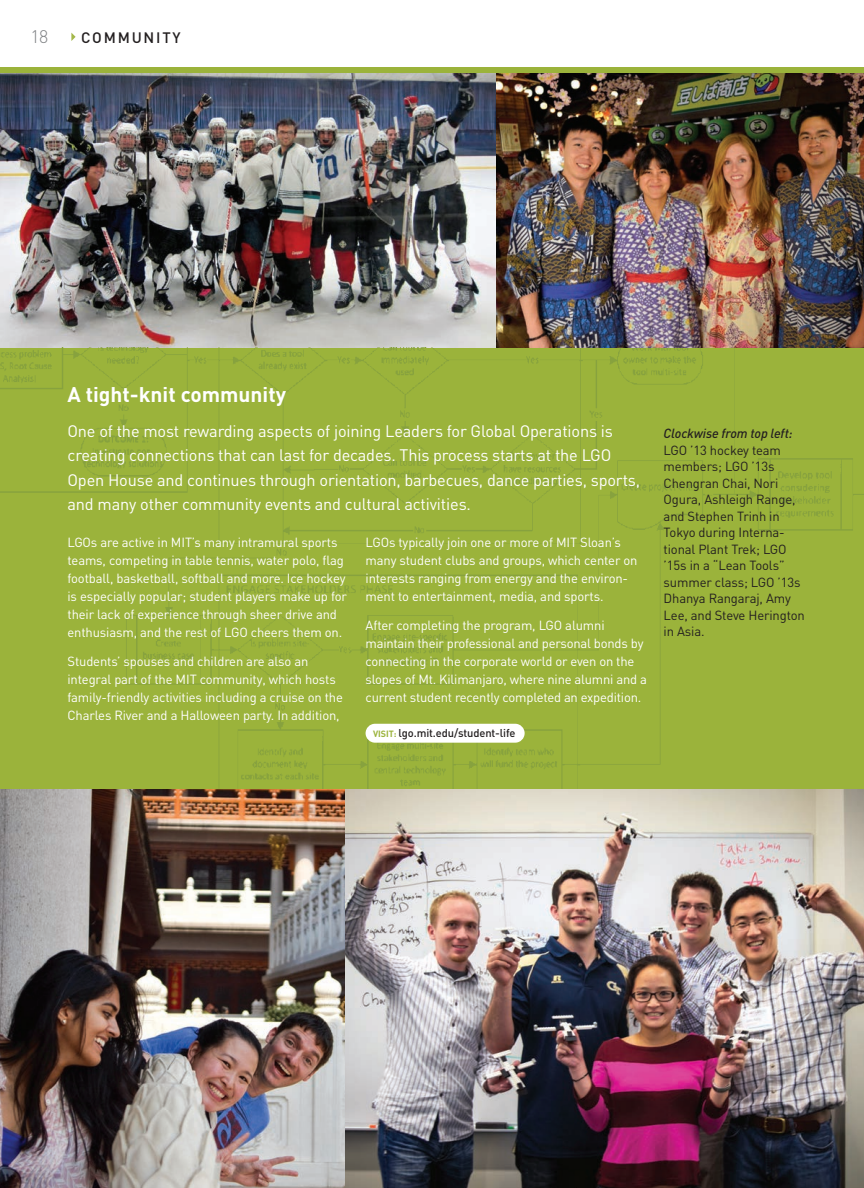
<style>
.page{position:relative;width:864px;height:1188px;background:#fff}
.page>*{position:absolute;margin:0;border:0;box-sizing:border-box;transform-origin:0 0}
.t1{font:700 21px "DIN";color:#fff}
.t2{font:300 18px "DIN";color:#808285}
.t3{font:16.5px/24.3px "DIN";letter-spacing:-.01em;color:#fff}
.t4{font:500 15px "DIN";letter-spacing:.12em;color:#231f20}
.t5{font:13.2px/18px "DIN";letter-spacing:-.01em;color:#fff}
.t6{font:13.2px/16.5px "DIN";letter-spacing:-.01em;color:#231f20}
.t7{font:italic 500 13.2px "DIN";letter-spacing:-.01em;color:#231f20}
.t8{font:500 11.25px "DIN";letter-spacing:-.01em;color:#231f20}
.s1{font-weight:700;font-size:9px;color:#9bb33b}
</style>
<div class="page">
<img style="left:0;top:73px;width:497px;height:275px">
<img style="left:0;top:348px;width:864px;height:840px">
<div style="left:366px;top:724px;width:159px;height:19px;background:#fff;border-radius:9px"></div>
<img style="left:497px;top:73px;width:367px;height:275px">
<div style="left:0;top:68px;width:864px;height:5px;background:#9bb33b"></div>
<svg style="left:71px;top:33px;width:5px;height:8px"></svg>
<h2 class="t2" style="left:30px;top:25px;width:20px">18</h2>
<p class="t4" style="left:81px;top:28px;width:101px">COMMUNITY</p>
<h1 class="t1" style="left:68px;top:381px;width:220px">A tight-knit community</h1>
<p class="t3" style="left:68px;top:419px;width:574px">One of the most rewarding aspects of joining Leaders for Global Operations is creating connections that can last for decades. This process starts at the LGO Open House and continues through orientation, barbecues, dance parties, sports, and many other community events and cultural activities.</p>
<p class="t5" style="left:68px;top:533px;width:281px">LGOs are active in MIT’s many intramural sports teams, competing in table tennis, water polo, flag football, basketball, softball and more. Ice hockey is especially popular; student players make up for their lack of experience through sheer drive and enthusiasm, and the rest of LGO cheers them on.</p>
<p class="t5" style="left:68px;top:652px;width:277px">Students’ spouses and children are also an integral part of the MIT community, which hosts family-friendly activities including a cruise on the Charles River and a Halloween party. In addition,</p>
<p class="t5" style="left:366px;top:533px;width:273px">LGOs typically join one or more of MIT Sloan’s many student clubs and groups, which center on interests ranging from energy and the environ&shy;ment to entertainment, media, and sports.</p>
<p class="t5" style="left:366px;top:616px;width:283px">After completing the program, LGO alumni maintain their professional and personal bonds by connecting in the corporate world or even on the slopes of Mt. Kilimanjaro, where nine alumni and a current student recently completed an expedition.</p>
<p class="t8" style="left:373px;top:725px;width:144px"><span class="s1">VISIT:</span> lgo.mit.edu/student-life</p>
<p class="t7" style="left:664px;top:425px;width:130px">Clockwise from top left:</p>
<p class="t6" style="left:664px;top:442px;width:143px">LGO ’13 hockey team members; LGO ’13s<br>Chengran Chai, Nori<br>Ogura, Ashleigh Range, and Stephen Trinh in<br>Tokyo during Interna&shy;tional Plant Trek; LGO ’15s in a “Lean Tools” summer class; LGO ’13s<br>Dhanya Rangaraj, Amy<br>Lee, and Steve Herington in Asia.</p>
</div>
